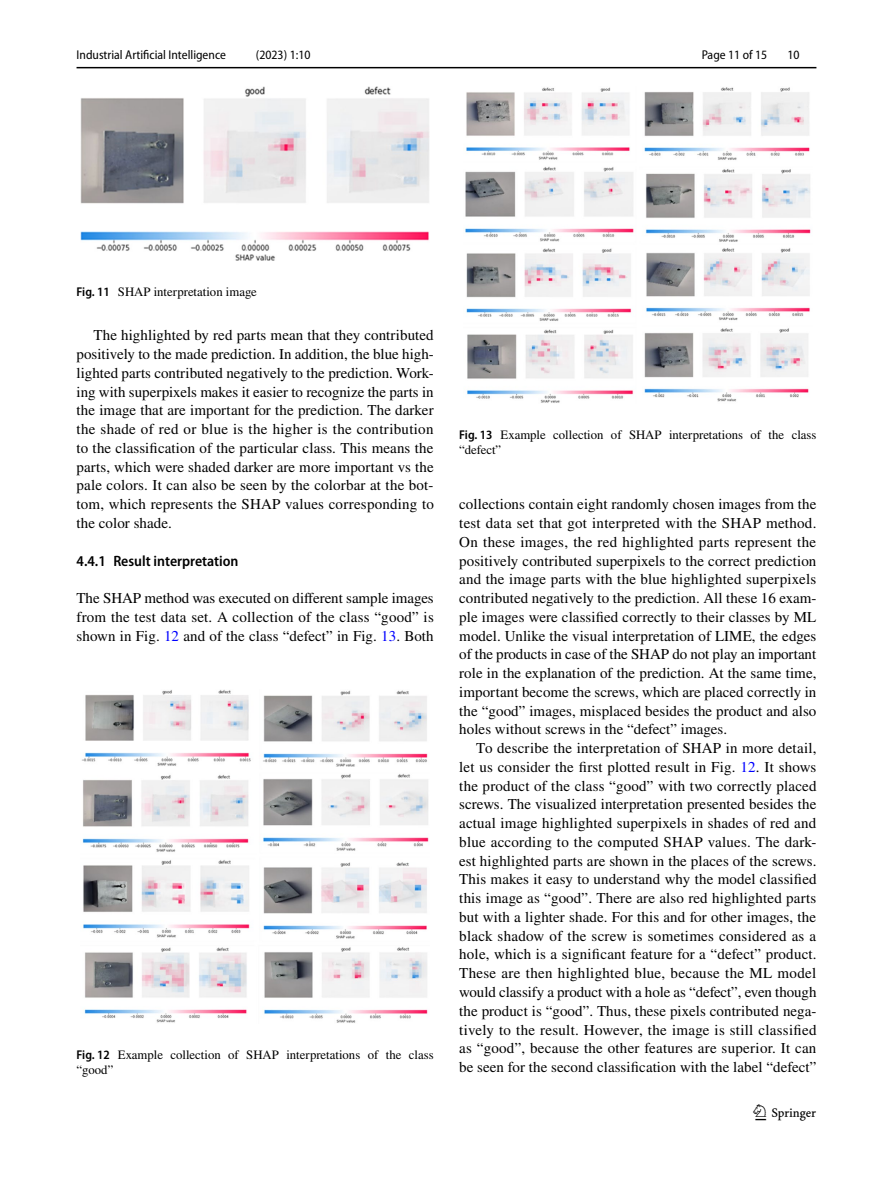
<style>
.page{position:relative;width:893px;height:1187px;background:#fff}
.page>*{position:absolute;margin:0;border:0;box-sizing:border-box;transform-origin:0 0}
.t1{font:22.5px "Springnew Regular 3";color:#000}
.t2{font:15px/18.8px "STIX";letter-spacing:.005em;color:#000;text-align:justify}
.t3{font:600 semi-condensed 15px "Myriad Pro";color:#000}
.t4{font:12.75px/15px "STIX";color:#000}
.t5{font:semi-condensed 12.75px "Myriad Pro";color:#000}
.s1{font-family:"Myriad Pro";font-weight:600;font-stretch:semi-condensed}
.s2{color:#00f}
</style>
<div class="page">
<hr style="left:77px;top:67px;width:739px;height:1px;background:#000">
<img style="left:81px;top:87px;width:348px;height:174px">
<img style="left:82px;top:689px;width:347px;height:334px">
<img style="left:465px;top:87px;width:346px;height:316px">
<p class="t5" style="left:77px;top:48px;width:151px">Industrial Artificial Intelligence</p>
<p class="t5" style="left:256px;top:48px;width:56px">(2023) 1:10</p>
<p class="t5" style="left:702px;top:48px;width:67px">Page 11 of 15</p>
<p class="t5" style="left:787px;top:48px;width:14px">10</p>
<p class="t4" style="left:77px;top:285px;width:182px"><span class="s1">Fig. 11</span> SHAP interpretation image</p>
<p class="t2" style="left:77px;top:327px;width:359px;text-indent:17px">The highlighted by red parts mean that they contributed positively to the made prediction. In addition, the blue high&shy;lighted parts contributed negatively to the prediction. Work&shy;ing with superpixels makes it easier to recognize the parts in the image that are important for the prediction. The darker the shade of red or blue is the higher is the contribution to the classification of the particular class. This means the parts, which were shaded darker are more important vs the pale colors. It can also be seen by the colorbar at the bot&shy;tom, which represents the SHAP values corresponding to the color shade.</p>
<p class="t3" style="left:77px;top:552px;width:163px">4.4.1 Result interpretation</p>
<p class="t2" style="left:77px;top:589px;width:359px">The SHAP method was executed on different sample images from the test data set. A collection of the class “good” is shown in Fig. <span class="s2">12</span> and of the class “defect” in Fig. <span class="s2">13</span>. Both</p>
<p class="t4" style="left:77px;top:1047px;width:359px"><span class="s1">Fig. 12</span> Example collection of SHAP interpretations of the class “good”</p>
<p class="t4" style="left:459px;top:428px;width:359px"><span class="s1">Fig. 13</span> Example collection of SHAP interpretations of the class “defect”</p>
<p class="t2" style="left:459px;top:496px;width:359px">collections contain eight randomly chosen images from the test data set that got interpreted with the SHAP method.<br>On these images, the red highlighted parts represent the positively contributed superpixels to the correct prediction and the image parts with the blue highlighted superpixels contributed negatively to the prediction. All these 16 exam&shy;ple images were classified correctly to their classes by ML model. Unlike the visual interpretation of LIME, the edges of the products in case of the SHAP do not play an important role in the explanation of the prediction. At the same time, important become the screws, which are placed correctly in the “good” images, misplaced besides the product and also holes without screws in the “defect” images.</p>
<p class="t2" style="left:459px;top:739px;width:359px;text-indent:17px">To describe the interpretation of SHAP in more detail, let us consider the first plotted result in Fig. <span class="s2">12</span>. It shows the product of the class “good” with two correctly placed screws. The visualized interpretation presented besides the actual image highlighted superpixels in shades of red and blue according to the computed SHAP values. The dark&shy;est highlighted parts are shown in the places of the screws.<br>This makes it easy to understand why the model classified this image as “good”. There are also red highlighted parts but with a lighter shade. For this and for other images, the black shadow of the screw is sometimes considered as a hole, which is a significant feature for a “defect” product.<br>These are then highlighted blue, because the ML model would classify a product with a hole as “defect”, even though the product is “good”. Thus, these pixels contributed nega&shy;tively to the result. However, the image is still classified as “good”, because the other features are superior. It can be seen for the second classification with the label “defect”</p>
<h1 class="t1" style="left:755px;top:1104px;width:62px">1 3</h1>
</div>
